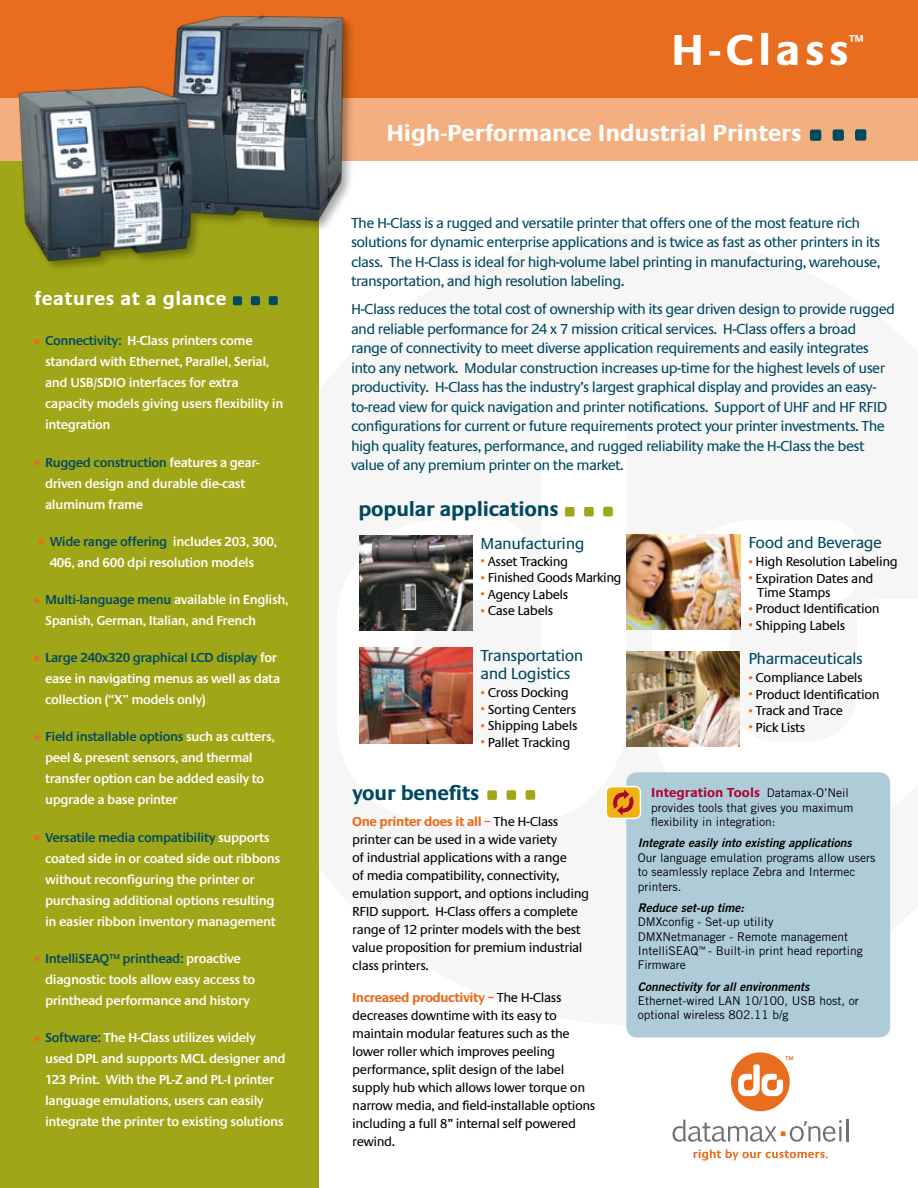
<style>
.page{position:relative;width:918px;height:1188px;background:#fff}
.page>*{position:absolute;margin:0;border:0;box-sizing:border-box;transform-origin:0 0}
.t1{font:700 45px "Praxis";letter-spacing:.1em;color:#fff}
.t2{font:700 24px "Praxis";color:#fff}
.t3{font:700 21px "Praxis";letter-spacing:-.01em;color:#004960}
.t4{font:700 19.65px "Praxis";letter-spacing:.03em;color:#fff}
.t5{font:700 18px "Praxis";color:#fff}
.t6{font:16.5px/18px "Praxis";letter-spacing:-.03em;color:#004960}
.t7{font:15px/19.5px "Praxis";letter-spacing:-.04em;color:#004960}
.t8{font:600 13.5px/21px "Praxis";letter-spacing:-.03em;color:#fff}
.t9{font:13.5px/18px "Praxis";letter-spacing:-.03em;color:#000}
.t10{font:700 13.5px "Praxis";color:#ab0635}
.t11{font:12px/14.4px "Trade Gothic";color:#000}
.t12{font:italic 12px "Trade Gothic Bold Two";color:#000}
.s1{font-family:"Trade Gothic";font-weight:400;font-size:15px;color:#e96d1f}
.s2{color:#004960}
.s3{font-family:"Trade Gothic";font-size:9px;color:#e96d1f}
.s4{font-weight:700;color:#e96d1f}
.s5{font-family:"Trade Gothic";font-weight:400;font-size:12px;color:#000}
</style>
<div class="page">
<div style="left:0;top:123px;width:319px;height:1065px;background:#9fa617"></div>
<svg style="left:565px;top:507px;width:10px;height:10px"></svg>
<svg style="left:584px;top:507px;width:10px;height:9px"></svg>
<svg style="left:603px;top:507px;width:10px;height:9px"></svg>
<img style="left:359px;top:536px;width:114px;height:95px">
<img style="left:359px;top:648px;width:114px;height:95px">
<img style="left:627px;top:535px;width:113px;height:95px">
<img style="left:626px;top:651px;width:114px;height:96px">
<div style="left:0;top:97px;width:918px;height:64px;background:#f4af80"></div>
<div style="left:0;top:0;width:918px;height:97px;background:#e96d1f"></div>
<svg style="left:810px;top:130px;width:11px;height:11px"></svg>
<svg style="left:833px;top:129px;width:11px;height:12px"></svg>
<svg style="left:855px;top:129px;width:11px;height:12px"></svg>
<svg style="left:487px;top:790px;width:10px;height:10px"></svg>
<svg style="left:507px;top:790px;width:9px;height:10px"></svg>
<svg style="left:526px;top:790px;width:9px;height:10px"></svg>
<div style="left:731px;top:1052px;width:59px;height:59px;background:#e96d1f;border-radius:50%"></div>
<hr style="left:846px;top:1120px;width:2px;height:22px;background:#717074">
<svg style="left:673px;top:1120px;width:169px;height:22px"></svg>
<svg style="left:694px;top:1149px;width:134px;height:12px"></svg>
<svg style="left:738px;top:1056px;width:55px;height:40px"></svg>
<svg style="left:233px;top:296px;width:9px;height:9px"></svg>
<svg style="left:251px;top:296px;width:9px;height:9px"></svg>
<svg style="left:269px;top:296px;width:9px;height:9px"></svg>
<div style="left:15px;top:13px;width:340px;height:259px;background:#000;opacity:.35"></div>
<img style="left:17px;top:16px;width:328px;height:246px">
<div style="left:626px;top:772px;width:264px;height:265px;background:#aeccd7;border-radius:11px"></div>
<div style="left:606px;top:787px;width:34px;height:31px;background:#eeb211;border-radius:5px"></div>
<svg style="left:613px;top:789px;width:21px;height:27px"></svg>
<div style="left:605px;top:786px;width:36px;height:33px;border:2px solid #fff;border-radius:5px"></div>
<h3 class="t4" style="left:34px;top:288px;width:194px">features at a glance</h3>
<p class="t8" style="left:45px;top:331px;width:240px;text-indent:-12px"><span class="s1">•</span> <span class="s2">Connectivity:</span> H-Class printers come standard with Ethernet, Parallel, Serial, and USB/SDIO interfaces for extra capacity models giving users flexibility in integration</p>
<p class="t8" style="left:45px;top:452px;width:216px;text-indent:-12px"><span class="s1">•</span> <span class="s2">Rugged construction</span> features a gear&shy;driven design and durable die-cast aluminum frame</p>
<p class="t8" style="left:50px;top:531px;width:229px;text-indent:-12px"><span class="s1">•</span> <span class="s2">Wide range offering</span> includes 203, 300,<br>406, and 600 dpi resolution models</p>
<p class="t8" style="left:45px;top:589px;width:245px;text-indent:-12px"><span class="s1">•</span> <span class="s2">Multi-language menu</span> available in English,<br>Spanish, German, Italian, and French</p>
<p class="t8" style="left:45px;top:647px;width:237px;text-indent:-12px"><span class="s1">•</span> <span class="s2">Large 240x320 graphical LCD display</span> for ease in navigating menus as well as data collection (“X” models only)</p>
<p class="t8" style="left:45px;top:727px;width:231px;text-indent:-12px"><span class="s1">•</span> <span class="s2">Field installable options</span> such as cutters, peel &amp; present sensors, and thermal transfer option can be added easily to upgrade a base printer</p>
<p class="t8" style="left:45px;top:827px;width:237px;text-indent:-12px"><span class="s1">•</span> <span class="s2">Versatile media compatibility</span> supports coated side in or coated side out ribbons without reconfiguring the printer or purchasing additional options resulting in easier ribbon inventory management</p>
<p class="t8" style="left:45px;top:948px;width:212px;text-indent:-12px"><span class="s1">•</span> <span class="s2">IntelliSEAQ™ printhead:</span> proactive diagnostic tools allow easy access to printhead performance and history</p>
<p class="t8" style="left:45px;top:1027px;width:242px;text-indent:-12px"><span class="s1">•</span> <span class="s2">Software:</span> The H-Class utilizes widely used DPL and supports MCL designer and 123 Print. With the PL-Z and PL-I printer language emulations, users can easily integrate the printer to existing solutions</p>
<h1 class="t1" style="left:671px;top:25px;width:179px">H-Class</h1>
<h3 class="t5" style="left:849px;top:31px;width:17px">™</h3>
<h2 class="t2" style="left:386px;top:120px;width:417px">High-Performance Industrial Printers</h2>
<p class="t7" style="left:351px;top:214px;width:531px">The H-Class is a rugged and versatile printer that offers one of the most feature rich solutions for dynamic enterprise applications and is twice as fast as other printers in its class. The H-Class is ideal for high-volume label printing in manufacturing, warehouse, transportation, and high resolution labeling.</p>
<p class="t7" style="left:351px;top:300px;width:546px">H-Class reduces the total cost of ownership with its gear driven design to provide rugged and reliable performance for 24 x 7 mission critical services. H-Class offers a broad range of connectivity to meet diverse application requirements and easily integrates into any network. Modular construction increases up-time for the highest levels of user productivity. H-Class has the industry’s largest graphical display and provides an easy&shy;to-read view for quick navigation and printer notifications. Support of UHF and HF RFID configurations for current or future requirements protect your printer investments. The high quality features, performance, and rugged reliability make the H-Class the best value of any premium printer on the market.</p>
<h3 class="t3" style="left:358px;top:497px;width:202px">popular applications</h3>
<p class="t6" style="left:481px;top:535px;width:105px">Manufacturing</p>
<p class="t9" style="left:481px;top:552px;width:89px"><span class="s3">•</span> Asset Tracking</p>
<p class="t9" style="left:481px;top:569px;width:143px"><span class="s3">•</span> Finished Goods Marking</p>
<p class="t9" style="left:481px;top:585px;width:89px"><span class="s3">•</span> Agency Labels</p>
<p class="t9" style="left:481px;top:602px;width:74px"><span class="s3">•</span> Case Labels</p>
<p class="t6" style="left:481px;top:647px;width:104px">Transportation and Logistics</p>
<p class="t9" style="left:481px;top:684px;width:90px"><span class="s3">•</span> Cross Docking</p>
<p class="t9" style="left:481px;top:701px;width:97px"><span class="s3">•</span> Sorting Centers</p>
<p class="t9" style="left:481px;top:717px;width:98px"><span class="s3">•</span> Shipping Labels</p>
<p class="t9" style="left:481px;top:734px;width:91px"><span class="s3">•</span> Pallet Tracking</p>
<h3 class="t3" style="left:352px;top:781px;width:129px">your benefits</h3>
<p class="t9" style="left:352px;top:813px;width:239px"><span class="s4">One printer does it all –</span> The H-Class printer can be used in a wide variety<br>of industrial applications with a range<br>of media compatibility, connectivity, emulation support, and options including RFID support. H-Class offers a complete range of 12 printer models with the best value proposition for premium industrial class printers.</p>
<p class="t9" style="left:352px;top:988px;width:245px"><span class="s4">Increased productivity –</span> The H-Class decreases downtime with its easy to maintain modular features such as the lower roller which improves peeling performance, split design of the label supply hub which allows lower torque on narrow media, and field-installable options including a full 8” internal self powered rewind.</p>
<p class="t6" style="left:748px;top:534px;width:135px">Food and Beverage</p>
<p class="t9" style="left:748px;top:553px;width:151px"><span class="s3">•</span> High Resolution Labeling</p>
<p class="t9" style="left:757px;top:571px;width:118px;line-height:14.2px;text-indent:-9px"><span class="s3">•</span> Expiration Dates and<br>Time Stamps</p>
<p class="t9" style="left:748px;top:600px;width:133px"><span class="s3">•</span> Product Identification</p>
<p class="t9" style="left:748px;top:617px;width:98px"><span class="s3">•</span> Shipping Labels</p>
<p class="t6" style="left:748px;top:650px;width:116px">Pharmaceuticals</p>
<p class="t9" style="left:748px;top:669px;width:116px"><span class="s3">•</span> Compliance Labels</p>
<p class="t9" style="left:748px;top:686px;width:133px"><span class="s3">•</span> Product Identification</p>
<p class="t9" style="left:748px;top:702px;width:96px"><span class="s3">•</span> Track and Trace</p>
<p class="t9" style="left:748px;top:719px;width:58px"><span class="s3">•</span> Pick Lists</p>
<p class="t10" style="left:651px;top:786px;width:199px">Integration Tools <span class="s5">Datamax-O’Neil</span></p>
<p class="t11" style="left:651px;top:800px;width:204px">provides tools that gives you maximum flexibility in integration:</p>
<p class="t12" style="left:638px;top:836px;width:215px">Integrate easily into existing applications</p>
<p class="t11" style="left:638px;top:850px;width:239px">Our language emulation programs allow users to seamlessly replace Zebra and Intermec printers.</p>
<p class="t12" style="left:638px;top:900px;width:108px">Reduce set-up time:</p>
<p class="t11" style="left:638px;top:915px;width:227px">DMXconfig - Set-up utility<br>DMXNetmanager - Remote management<br>IntelliSEAQ<sup>™</sup> - Built-in print head reporting<br>Firmware</p>
<p class="t12" style="left:638px;top:979px;width:173px">Connectivity for all environments</p>
<p class="t11" style="left:638px;top:993px;width:222px">Ethernet-wired LAN 10/100, USB host, or optional wireless 802.11 b/g</p>
</div>
